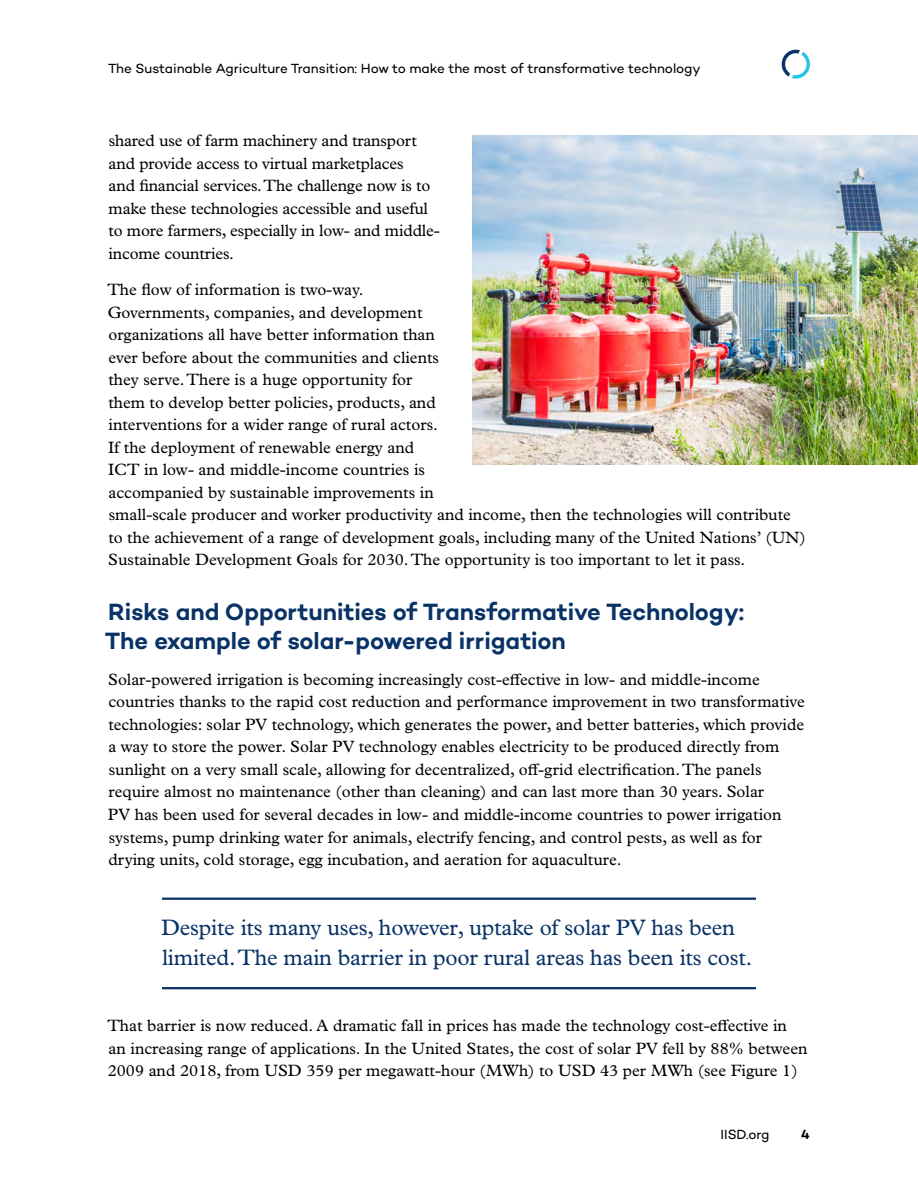
<style>
.page{position:relative;width:918px;height:1188px;background:#fff}
.page>*{position:absolute;margin:0;border:0;box-sizing:border-box;transform-origin:0 0}
.t1{font:600 24px/28.5px "Campton";letter-spacing:-.005em;color:#093266}
.t2{font:22.5px/30px "Plantin MT Pro";letter-spacing:-.01em;color:#093266}
.t3{font:16.5px/22.5px "Plantin MT Pro";color:#000}
.t4{font:13.5px "Campton";letter-spacing:-.005em;color:#000}
.t5{font:600 13.5px "Campton";color:#000}
</style>
<div class="page">
<svg style="left:781px;top:49px;width:29px;height:30px"></svg>
<hr style="left:162px;top:898px;width:594px;height:2px;background:#093266">
<hr style="left:162px;top:987px;width:594px;height:2px;background:#093266">
<img style="left:472px;top:135px;width:446px;height:329px">
<p class="t4" style="left:108px;top:60px;width:594px">The Sustainable Agriculture Transition: How to make the most of transformative technology</p>
<p class="t3" style="left:108px;top:130px;width:333px">shared use of farm machinery and transport and provide access to virtual marketplaces<br>and financial services. The challenge now is to make these technologies accessible and useful to more farmers, especially in low- and middle&shy;income countries.</p>
<p class="t3" style="left:107px;top:278px;width:700px">The flow of information is two-way.<br>Governments, companies, and development<br>organizations all have better information than<br>ever before about the communities and clients<br>they serve. There is a huge opportunity for<br>them to develop better policies, products, and<br>interventions for a wider range of rural actors.<br>If the deployment of renewable energy and<br>ICT in low- and middle-income countries is<br>accompanied by sustainable improvements in<br>small-scale producer and worker productivity and income, then the technologies will contribute to the achievement of a range of development goals, including many of the United Nations’ (UN)<br>Sustainable Development Goals for 2030. The opportunity is too important to let it pass.</p>
<h1 class="t1" style="left:105px;top:598px;width:641px">Risks and Opportunities of Transformative Technology:<br>The example of solar-powered irrigation</h1>
<p class="t3" style="left:108px;top:668px;width:698px">Solar-powered irrigation is becoming increasingly cost-effective in low- and middle-income countries thanks to the rapid cost reduction and performance improvement in two transformative technologies: solar PV technology, which generates the power, and better batteries, which provide a way to store the power. Solar PV technology enables electricity to be produced directly from sunlight on a very small scale, allowing for decentralized, off-grid electrification. The panels require almost no maintenance (other than cleaning) and can last more than 30 years. Solar<br>PV has been used for several decades in low- and middle-income countries to power irrigation systems, pump drinking water for animals, electrify fencing, and control pests, as well as for drying units, cold storage, egg incubation, and aeration for aquaculture.</p>
<h2 class="t2" style="left:161px;top:913px;width:593px">Despite its many uses, however, uptake of solar PV has been limited. The main barrier in poor rural areas has been its cost.</h2>
<p class="t3" style="left:107px;top:1014px;width:702px">That barrier is now reduced. A dramatic fall in prices has made the technology cost-effective in an increasing range of applications. In the United States, the cost of solar PV fell by 88% between<br>2009 and 2018, from USD 359 per megawatt-hour (MWh) to USD 43 per MWh (see Figure 1)</p>
<p class="t4" style="left:721px;top:1126px;width:50px">IISD.org</p>
<p class="t5" style="left:801px;top:1126px;width:10px">4</p>
</div>
